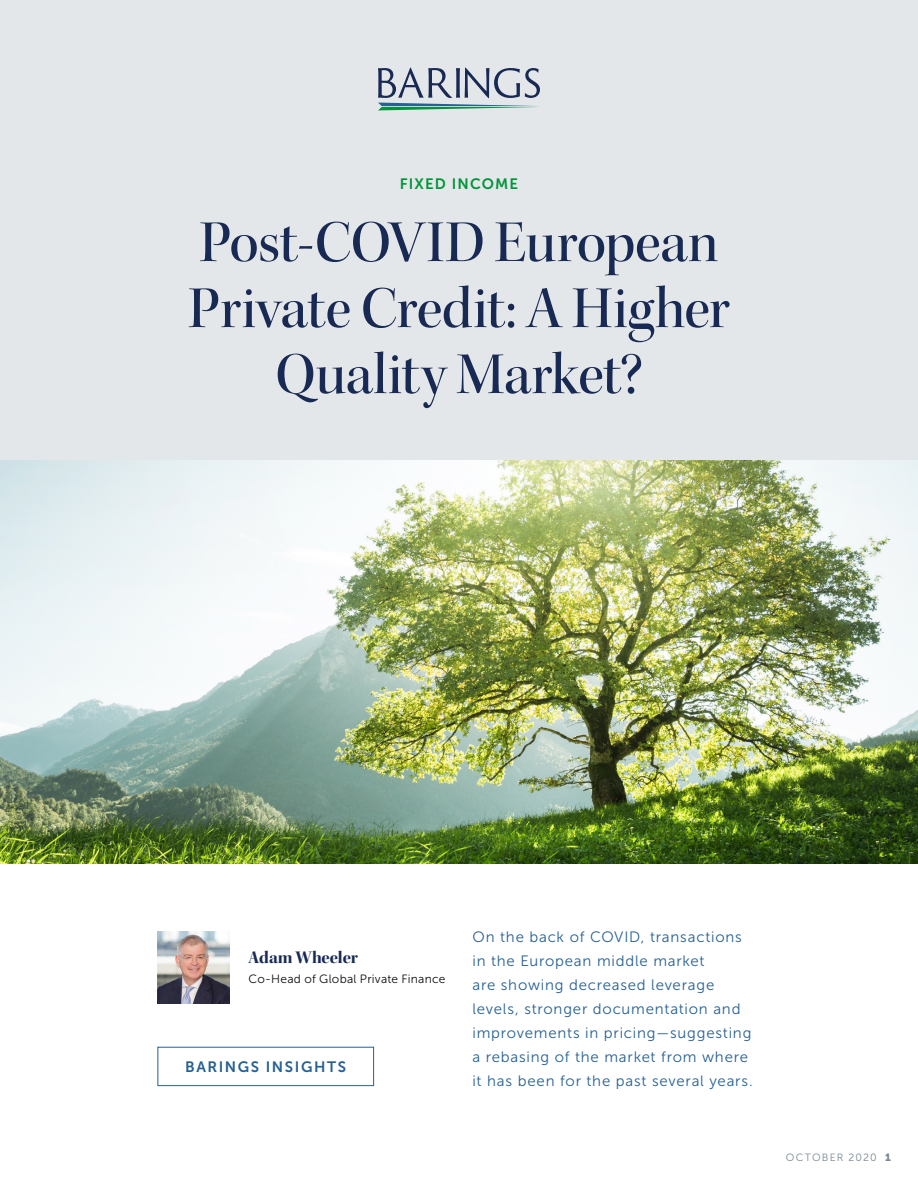
<style>
.page{position:relative;width:918px;height:1188px;background:#fff}
.page>*{position:absolute;margin:0;border:0;box-sizing:border-box;transform-origin:0 0}
.t1{font:60px/66px "Kepler Std Medium Disp";letter-spacing:-.005em;color:#182a54;text-align:center}
.t2{font:18px "Kepler Std Bold Disp";letter-spacing:-.005em;color:#182a54}
.t3{font:15px/24px "Museo Sans 300";letter-spacing:.055em;color:#276092}
.t4{font:15px "Museo Sans 700";letter-spacing:.105em;color:#276092}
.t5{font:15px "Museo Sans 700";letter-spacing:.075em;color:#00953b}
.t6{font:12px "Museo Sans 300";letter-spacing:.02em;color:#0d0d0d}
.t7{font:10.5px "Museo Sans 300";letter-spacing:.105em;color:#768693}
.s1{font-family:"Museo Sans 900"}
</style>
<div class="page">
<div style="left:0;top:0;width:918px;height:594px;background:#e4e7e9"></div>
<svg style="left:378px;top:67px;width:162px;height:43px"></svg>
<img style="left:0;top:460px;width:918px;height:404px">
<div style="left:158px;top:1047px;width:216px;height:39px;border:1px solid #276092"></div>
<img style="left:158px;top:931px;width:72px;height:72px">
<p class="t5" style="left:400px;top:175px;width:120px">FIXED INCOME</p>
<h1 class="t1" style="left:188px;top:210px;width:543px">Post-COVID European<br>Private Credit: A Higher<br>Quality Market?</h1>
<p class="t2" style="left:248px;top:948px;width:111px">Adam Wheeler</p>
<p class="t6" style="left:248px;top:972px;width:199px">Co-Head of Global Private Finance</p>
<p class="t4" style="left:185px;top:1058px;width:162px">BARINGS INSIGHTS</p>
<p class="t3" style="left:472px;top:925px;width:282px">On the back of COVID, transactions in the European middle market<br>are showing decreased leverage levels, stronger documentation and improvements in pricing—suggesting a rebasing of the market from where it has been for the past several years.</p>
<p class="t7" style="left:786px;top:1152px;width:107px">OCTOBER 2020 <span class="s1">1</span></p>
</div>
